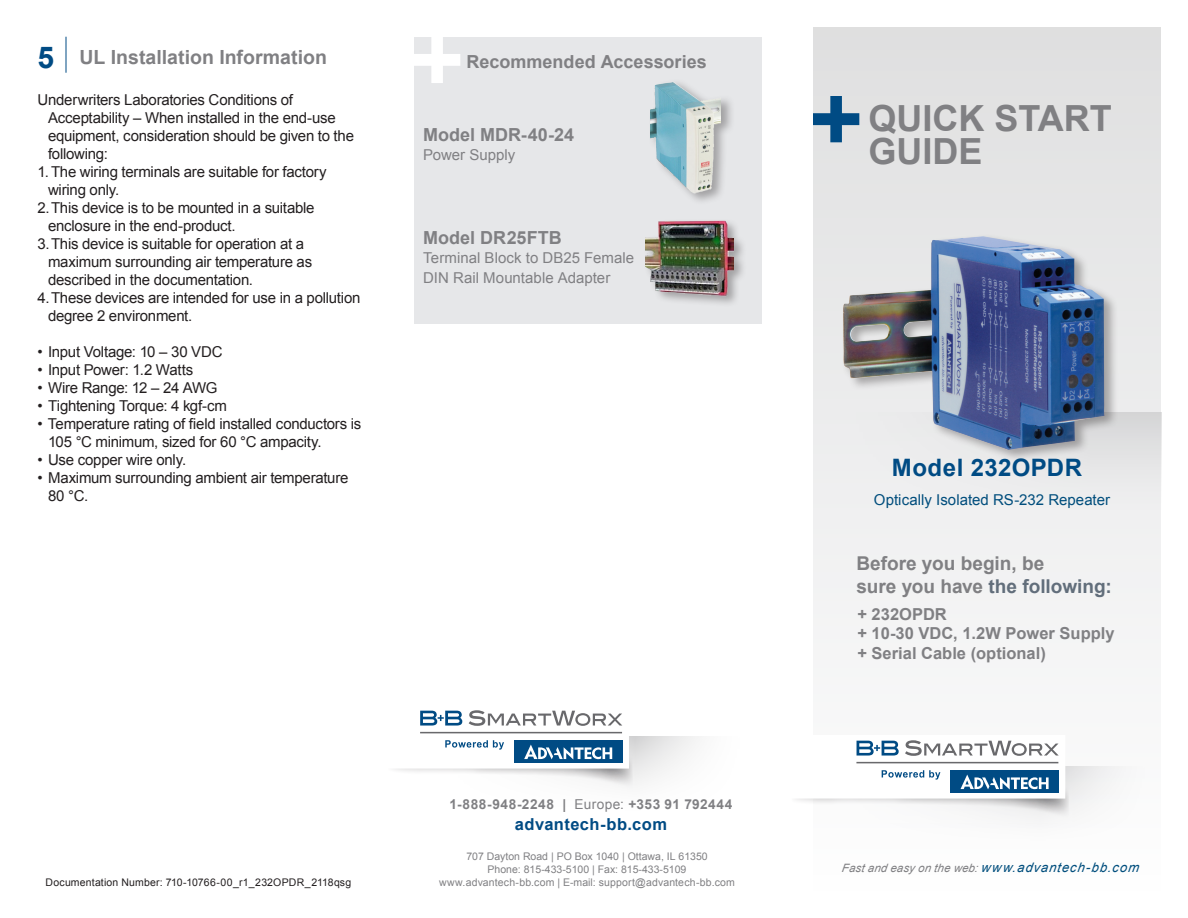
<style>
.page{position:relative;width:1188px;height:918px;background:#fff}
.page>*{position:absolute;margin:0;border:0;box-sizing:border-box;transform-origin:0 0}
.t1{font:700 36px "Arial";color:#808083}
.t2{font:700 30px "Arial";color:#004b84}
.t3{font:700 24px "Arial";letter-spacing:.02em;color:#004b84}
.t4{font:700 19.5px "Arial";color:#808083}
.t5{font:700 19.05px/22.8px "Arial";color:#808083}
.t6{font:700 18px "Arial";color:#808083}
.t7{font:700 16.5px "Arial";color:#808083}
.t8{font:700 16.5px "Arial";letter-spacing:.025em;color:#004b84}
.t9{font:15px/18px "Arial";letter-spacing:-.015em;color:#231f20}
.t10{font:15px "Arial";color:#808083}
.t11{font:15px "Arial";letter-spacing:.005em;color:#014e7d}
.t12{font:700 13.65px "Arial";letter-spacing:.035em;color:#808083}
.t13{font:italic 11.55px "Arial";color:#808083}
.t14{font:10.5px "Arial";color:#808083}
.t15{font:10.5px "Arial";letter-spacing:.015em;color:#231f20}
.s1{font-family:"Arial Narrow"}
.s2{font-weight:400}
.s3{color:#626e7b}
.s4{font-size:13.2px;color:#014e7d}
</style>
<div class="page">
<svg style="left:813px;top:27px;width:348px;height:616px"></svg>
<svg style="left:813px;top:766px;width:348px;height:94px"></svg>
<div style="left:408px;top:736px;width:348px;height:94px;background:linear-gradient(to bottom,#f1f1f1,#fff)"></div>
<div style="left:787px;top:735px;width:278px;height:64px;background:#fff"></div>
<div style="left:950px;top:770px;width:108px;height:22px;background:#004b84"></div>
<svg style="left:961px;top:775px;width:88px;height:15px"></svg>
<svg style="left:857px;top:741px;width:42px;height:15px"></svg>
<svg style="left:905px;top:740px;width:154px;height:16px"></svg>
<hr style="left:856px;top:762px;width:202px;height:1px;background:#69696c">
<svg style="left:882px;top:770px;width:58px;height:10px"></svg>
<img style="left:395px;top:754px;width:238px;height:37px">
<div style="left:387px;top:705px;width:242px;height:64px;background:#fff"></div>
<div style="left:514px;top:740px;width:108px;height:22px;background:#004b84"></div>
<svg style="left:524px;top:745px;width:88px;height:15px"></svg>
<svg style="left:420px;top:711px;width:42px;height:15px"></svg>
<svg style="left:469px;top:710px;width:153px;height:16px"></svg>
<hr style="left:420px;top:732px;width:202px;height:1px;background:#69696c">
<svg style="left:445px;top:740px;width:59px;height:10px"></svg>
<svg style="left:813px;top:96px;width:46px;height:46px;background:#7d9fb8"></svg>
<hr style="left:66px;top:37px;width:1px;height:36px;background:#004b84">
<div style="left:414px;top:37px;width:348px;height:287px;background:#e6e7e9"></div>
<svg style="left:414px;top:37px;width:46px;height:46px"></svg>
<div style="left:842px;top:233px;width:277px;height:229px;background:#231f20;opacity:.35"></div>
<img style="left:842px;top:236px;width:263px;height:214px">
<div style="left:649px;top:79px;width:86px;height:127px;background:#231f20;opacity:.35"></div>
<img style="left:650px;top:81px;width:71px;height:115px">
<div style="left:645px;top:218px;width:102px;height:89px;background:#231f20;opacity:.35"></div>
<img style="left:646px;top:218px;width:87px;height:83px">
<p class="t2" style="left:38px;top:38px;width:18px">5</p>
<p class="t4" style="left:80px;top:44px;width:249px">UL Installation Information</p>
<p class="t6" style="left:466px;top:50px;width:242px">Recommended Accessories</p>
<p class="t9" style="left:48px;top:91px;width:308px;text-indent:-10px">Underwriters Laboratories Conditions of Acceptability – When installed in the end-use equipment, consideration should be given to the following:</p>
<p class="t9" style="left:48px;top:163px;width:280px;text-indent:-10px">1.The wiring terminals are suitable for factory wiring only.</p>
<p class="t9" style="left:48px;top:199px;width:268px;text-indent:-10px">2.This device is to be mounted in a suitable enclosure in the end-product.</p>
<p class="t9" style="left:48px;top:235px;width:266px;text-indent:-10px">3.This device is suitable for operation at a maximum surrounding air temperature as described in the documentation.</p>
<p class="t9" style="left:48px;top:289px;width:314px;text-indent:-10px">4.These devices are intended for use in a pollution degree 2 environment.</p>
<p class="t9" style="left:38px;top:343px;width:187px">• Input Voltage: 10 – 30 VDC</p>
<p class="t9" style="left:38px;top:361px;width:157px">• Input Power: 1.2 Watts</p>
<p class="t9" style="left:38px;top:379px;width:182px">• Wire Range: 12 – 24 AWG</p>
<p class="t9" style="left:38px;top:397px;width:191px">• Tightening Torque: 4 kgf-cm</p>
<p class="t9" style="left:48px;top:415px;width:315px;text-indent:-10px">• Temperature rating of field installed conductors is<br>105 <span class="s1">°</span>C minimum, sized for 60 <span class="s1">°</span>C ampacity.</p>
<p class="t9" style="left:38px;top:451px;width:150px">• Use copper wire only.</p>
<p class="t9" style="left:48px;top:469px;width:302px;text-indent:-10px">• Maximum surrounding ambient air temperature<br>80 <span class="s1">°</span>C.</p>
<p class="t6" style="left:423px;top:122px;width:153px">Model MDR-40-24</p>
<p class="t10" style="left:423px;top:145px;width:94px">Power Supply</p>
<p class="t6" style="left:423px;top:226px;width:140px">Model DR25FTB</p>
<p class="t10" style="left:423px;top:248px;width:213px">Terminal Block to DB25 Female</p>
<p class="t10" style="left:423px;top:268px;width:189px">DIN Rail Mountable Adapter</p>
<p class="t15" style="left:46px;top:876px;width:307px">Documentation Number: 710-10766-00_r1_232OPDR_2118qsg</p>
<p class="t12" style="left:449px;top:796px;width:285px">1-888-948-2248 | <span class="s2">Europe:</span> +353 91 792444</p>
<p class="t8" style="left:515px;top:814px;width:154px">advantech-bb.com</p>
<p class="t14" style="left:466px;top:849px;width:243px">707 Dayton Road | PO Box 1040 | Ottawa, IL 61350</p>
<p class="t14" style="left:488px;top:862px;width:200px">Phone: 815-433-5100 | Fax: 815-433-5109</p>
<p class="t14" style="left:439px;top:876px;width:297px">www.advantech-bb.com | E-mail: support@advantech-bb.com</p>
<p class="t1" style="left:868px;top:95px;width:245px">QUICK START</p>
<p class="t1" style="left:868px;top:128px;width:116px">GUIDE</p>
<p class="t3" style="left:892px;top:452px;width:192px">Model 232OPDR</p>
<p class="t11" style="left:874px;top:490px;width:238px">Optically Isolated RS-232 Repeater</p>
<p class="t5" style="left:856px;top:552px;width:257px">Before you begin, be<br>sure you have <span class="s3">the following:</span></p>
<p class="t7" style="left:857px;top:603px;width:91px">+ 232OPDR</p>
<p class="t7" style="left:857px;top:623px;width:259px">+ 10-30 VDC, 1.2W Power Supply</p>
<p class="t7" style="left:857px;top:643px;width:190px">+ Serial Cable (optional)</p>
<p class="t13" style="left:842px;top:861px;width:301px">Fast and easy on the web: <span class="s4">www.advantech-bb.com</span></p>
</div>
